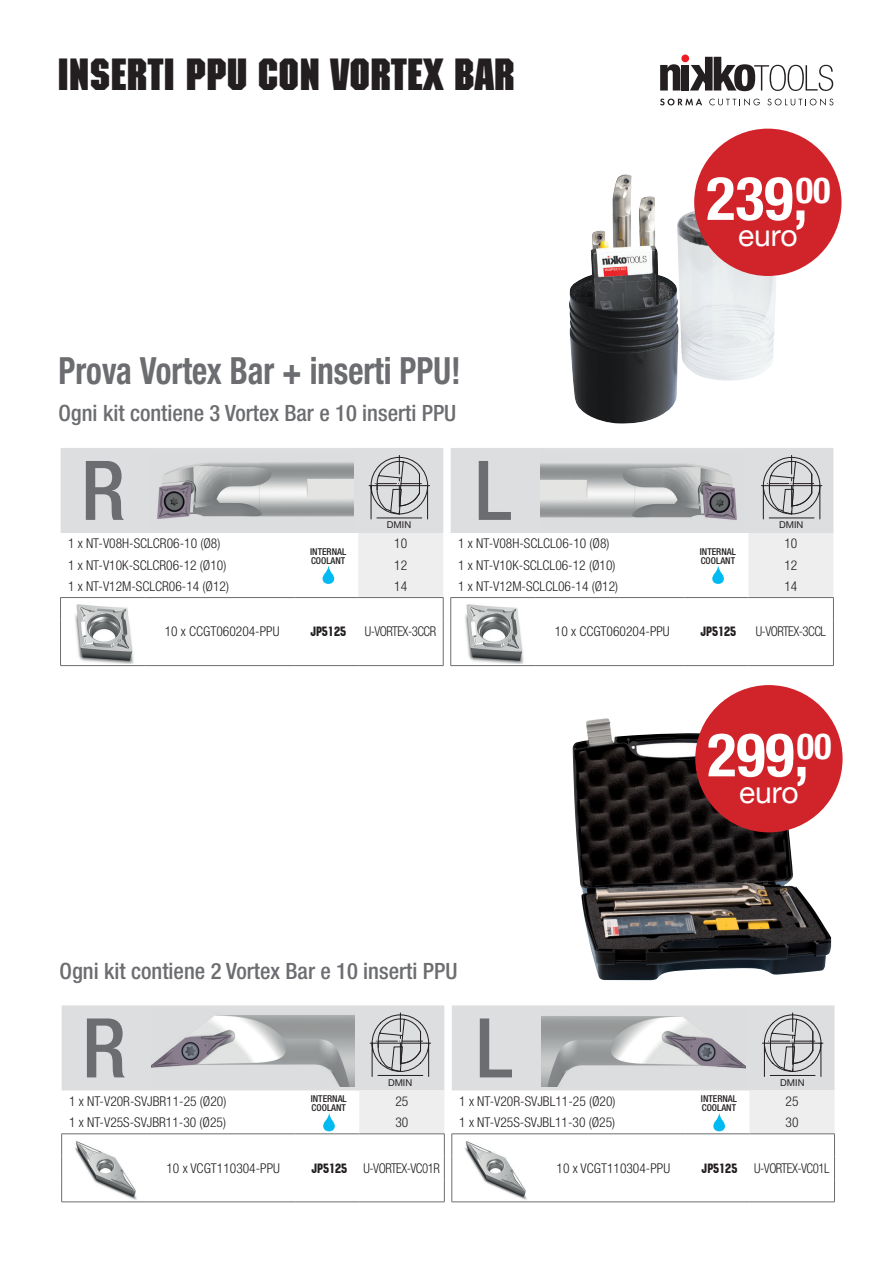
<style>
.page{position:relative;width:893px;height:1263px;background:#fff}
.page>*{position:absolute;margin:0;border:0;box-sizing:border-box;transform-origin:0 0}
.t1{font:500 condensed 82.5px "Helvetica Neue LT Pro";color:#6c6d70}
.t2{font:700 condensed 60.3px "Helvetica Neue LTW1 G";color:#fff}
.t3{font:700 45px "Machine ITC";color:#231f20}
.t4{font:700 condensed 37.5px "Helvetica Neue LT Pro";color:#6c6d70;scale:.87 1}
.t5{font:30px "Helvetica Neue LTW1 G";color:#fff}
.t6{font:500 condensed 22.5px "Helvetica Neue LT Pro";color:#6c6d70}
.t7{font:300 condensed 13.5px "Helvetica Neue LT Pro";color:#231f20}
.t8{font:300 condensed 13.5px "Helvetica Neue LT Pro";letter-spacing:-.04em;color:#231f20;scale:.95 1}
.t9{font:13.5px "Machine ITC";color:#231f20}
.t10{font:500 condensed 9.45px/8.9px "Helvetica Neue LT Pro";color:#231f20}
.t11{font:9.45px "Helvetica Neue LT Pro";color:#231f20}
</style>
<div class="page">
<img style="left:573px;top:717px;width:258px;height:263px">
<img style="left:569px;top:175px;width:209px;height:249px">
<div style="left:695px;top:685px;width:148px;height:147px;background:#d1232a;border-radius:50%"></div>
<div style="left:694px;top:129px;width:147px;height:147px;background:#d1232a;border-radius:50%"></div>
<hr style="left:294px;top:665px;width:64px;height:1px;background:#6c6d70">
<hr style="left:358px;top:665px;width:86px;height:1px;background:#6c6d70">
<hr style="left:60px;top:665px;width:86px;height:1px;background:#6c6d70">
<hr style="left:146px;top:665px;width:148px;height:1px;background:#6c6d70">
<hr style="left:450px;top:665px;width:86px;height:1px;background:#6c6d70">
<hr style="left:536px;top:665px;width:149px;height:1px;background:#6c6d70">
<hr style="left:685px;top:665px;width:63px;height:1px;background:#6c6d70">
<hr style="left:748px;top:665px;width:86px;height:1px;background:#6c6d70">
<svg style="left:450px;top:448px;width:384px;height:217px"></svg>
<svg style="left:60px;top:448px;width:384px;height:217px"></svg>
<hr style="left:452px;top:1201px;width:85px;height:1px;background:#6c6d70">
<hr style="left:537px;top:1201px;width:149px;height:1px;background:#6c6d70">
<hr style="left:686px;top:1201px;width:63px;height:1px;background:#6c6d70">
<hr style="left:749px;top:1201px;width:86px;height:1px;background:#6c6d70">
<svg style="left:452px;top:1005px;width:383px;height:196px"></svg>
<hr style="left:61px;top:1201px;width:86px;height:1px;background:#6c6d70">
<hr style="left:147px;top:1201px;width:149px;height:1px;background:#6c6d70">
<svg style="left:61px;top:1005px;width:384px;height:196px"></svg>
<hr style="left:296px;top:1201px;width:63px;height:1px;background:#6c6d70">
<hr style="left:359px;top:1201px;width:86px;height:1px;background:#6c6d70">
<img style="left:65px;top:1136px;width:79px;height:64px">
<div style="left:681px;top:54px;width:8px;height:8px;background:#ee1d23;border-radius:50%"></div>
<svg style="left:660px;top:64px;width:20px;height:27px"></svg>
<div style="left:681px;top:65px;width:8px;height:26px;background:#231f20"></div>
<svg style="left:690px;top:57px;width:143px;height:34px"></svg>
<svg style="left:660px;top:99px;width:42px;height:6px"></svg>
<svg style="left:709px;top:98px;width:51px;height:8px"></svg>
<svg style="left:767px;top:98px;width:66px;height:8px"></svg>
<p class="t3" style="left:57px;top:48px;width:459px">INSERTI PPU CON VORTEX BAR</p>
<p class="t4" style="left:58px;top:348px;width:464px">Prova Vortex Bar + inserti PPU!</p>
<p class="t6" style="left:58px;top:399px;width:399px">Ogni kit contiene 3 Vortex Bar e 10 inserti PPU</p>
<p class="t2" style="left:706px;top:162px;width:126px">239,<sup>00</sup></p>
<p class="t5" style="left:738px;top:217px;width:61px">euro</p>
<p class="t1" style="left:81px;top:441px;width:46px">R</p>
<p class="t7" style="left:68px;top:536px;width:154px">1 x NT-V08H-SCLCR06-10 (Ø8)</p>
<p class="t7" style="left:394px;top:536px;width:14px">10</p>
<p class="t7" style="left:68px;top:557px;width:160px">1 x NT-V10K-SCLCR06-12 (Ø10)</p>
<p class="t7" style="left:394px;top:557px;width:14px">12</p>
<p class="t7" style="left:68px;top:578px;width:163px">1 x NT-V12M-SCLCR06-14 (Ø12)</p>
<p class="t7" style="left:394px;top:578px;width:14px">14</p>
<p class="t1" style="left:475px;top:441px;width:38px">L</p>
<p class="t7" style="left:458px;top:536px;width:153px">1 x NT-V08H-SCLCL06-10 (Ø8)</p>
<p class="t7" style="left:784px;top:536px;width:14px">10</p>
<p class="t7" style="left:458px;top:557px;width:159px">1 x NT-V10K-SCLCL06-12 (Ø10)</p>
<p class="t7" style="left:784px;top:557px;width:14px">12</p>
<p class="t7" style="left:458px;top:578px;width:162px">1 x NT-V12M-SCLCL06-14 (Ø12)</p>
<p class="t7" style="left:784px;top:578px;width:14px">14</p>
<p class="t11" style="left:387px;top:519px;width:26px">DMIN</p>
<p class="t11" style="left:779px;top:519px;width:26px">DMIN</p>
<p class="t10" style="left:700px;top:547px;width:38px">INTERNAL<br>COOLANT</p>
<p class="t10" style="left:310px;top:547px;width:38px">INTERNAL<br>COOLANT</p>
<p class="t7" style="left:165px;top:624px;width:116px">10 x CCGT060204-PPU</p>
<p class="t9" style="left:311px;top:624px;width:37px">JP5125</p>
<p class="t8" style="left:365px;top:624px;width:76px">U-VORTEX-3CCR</p>
<p class="t7" style="left:555px;top:624px;width:116px">10 x CCGT060204-PPU</p>
<p class="t9" style="left:701px;top:624px;width:37px">JP5125</p>
<p class="t8" style="left:756px;top:624px;width:75px">U-VORTEX-3CCL</p>
<p class="t2" style="left:707px;top:719px;width:126px">299,<sup>00</sup></p>
<p class="t5" style="left:739px;top:774px;width:61px">euro</p>
<p class="t6" style="left:60px;top:957px;width:399px">Ogni kit contiene 2 Vortex Bar e 10 inserti PPU</p>
<p class="t1" style="left:82px;top:998px;width:46px">R</p>
<p class="t7" style="left:69px;top:1093px;width:159px">1 x NT-V20R-SVJBR11-25 (Ø20)</p>
<p class="t7" style="left:395px;top:1093px;width:14px">25</p>
<p class="t7" style="left:69px;top:1114px;width:158px">1 x NT-V25S-SVJBR11-30 (Ø25)</p>
<p class="t7" style="left:395px;top:1114px;width:14px">30</p>
<p class="t1" style="left:476px;top:998px;width:38px">L</p>
<p class="t7" style="left:459px;top:1093px;width:158px">1 x NT-V20R-SVJBL11-25 (Ø20)</p>
<p class="t7" style="left:785px;top:1093px;width:14px">25</p>
<p class="t7" style="left:459px;top:1114px;width:157px">1 x NT-V25S-SVJBL11-30 (Ø25)</p>
<p class="t7" style="left:785px;top:1114px;width:14px">30</p>
<p class="t7" style="left:557px;top:1160px;width:115px">10 x VCGT110304-PPU</p>
<p class="t9" style="left:702px;top:1160px;width:37px">JP5125</p>
<p class="t8" style="left:754px;top:1160px;width:81px">U-VORTEX-VC01L</p>
<p class="t11" style="left:388px;top:1076px;width:26px">DMIN</p>
<p class="t11" style="left:780px;top:1076px;width:26px">DMIN</p>
<p class="t10" style="left:311px;top:1094px;width:38px">INTERNAL<br>COOLANT</p>
<p class="t10" style="left:701px;top:1094px;width:38px">INTERNAL<br>COOLANT</p>
<p class="t7" style="left:166px;top:1160px;width:115px">10 x VCGT110304-PPU</p>
<p class="t9" style="left:312px;top:1160px;width:37px">JP5125</p>
<p class="t8" style="left:364px;top:1160px;width:82px">U-VORTEX-VC01R</p>
</div>
